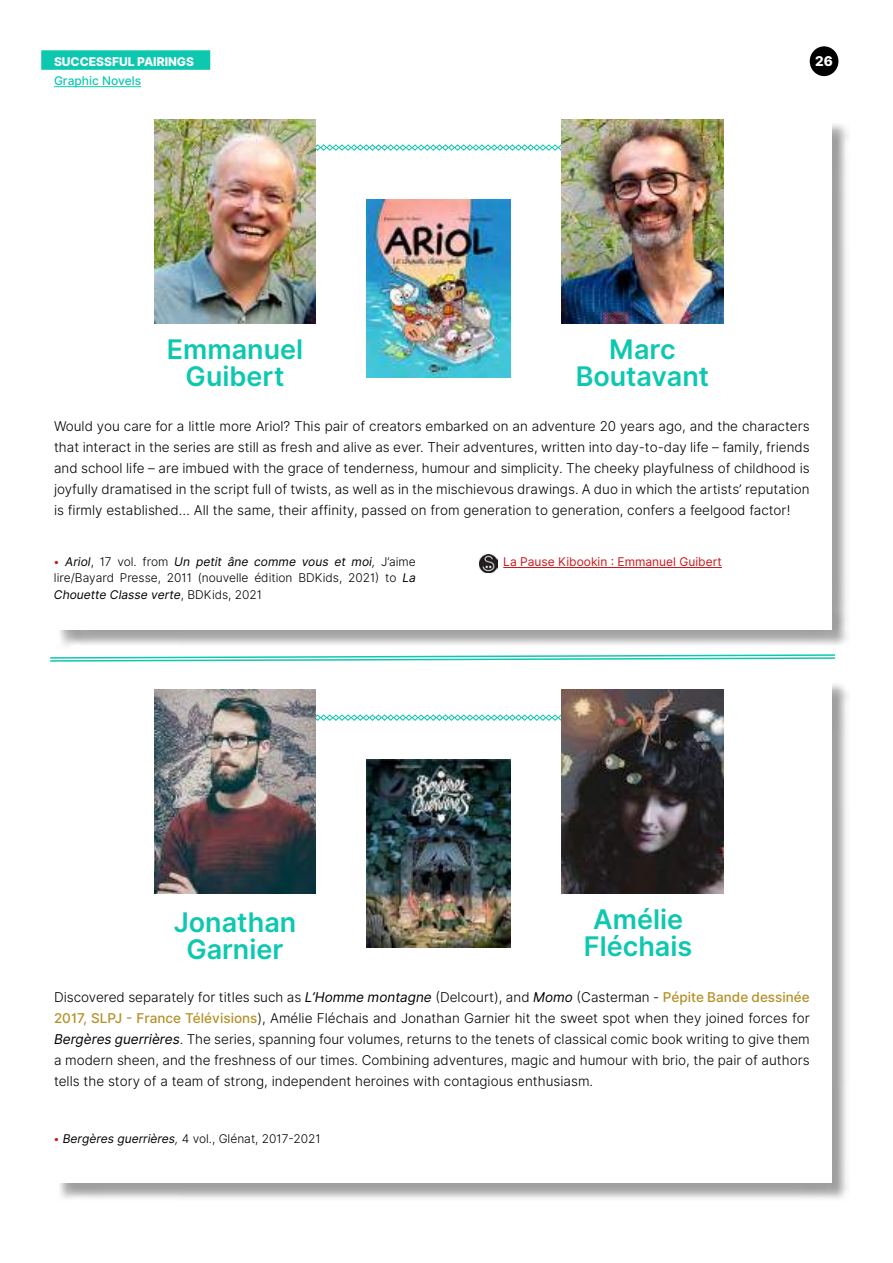
<style>
.page{position:relative;width:893px;height:1263px;background:#fff}
.page>*{position:absolute;margin:0;border:0;box-sizing:border-box;transform-origin:0 0}
.t1{font:600 27px/27px "Inter";color:#0dc8af;text-align:center}
.t2{font:13.5px/21px "Inter Light BETA";color:#000;text-align:justify}
.t3{font:800 13.5px "Inter";color:#fff}
.t4{font:12px "Inter Light BETA";color:#000}
.t5{font:italic 12px "Inter";color:#000}
.t6{font:12px "Inter";color:#cd1619}
.t7{font:800 12px "Inter";color:#fff}
.t8{font:500 12px "Inter";color:#0dc8af}
.s1{font-family:"Inter Light BETA";font-style:normal;color:#cd1619}
.s2{font-family:"Inter Light BETA";font-style:normal}
.s3{font-family:"Inter Light Italic BETA";font-style:normal}
.s4{font-family:"Inter";font-style:italic}
.s5{font-family:"Inter";font-weight:500;color:#b59025}
.s6{color:#cd1619}
.s7{font-family:"Inter Light Italic BETA"}
</style>
<div class="page">
<div style="left:810px;top:46px;width:28px;height:30px;background:#000;border-radius:50%"></div>
<hr style="left:54px;top:86px;width:87px;height:1px;background:#0dc8af">
<div style="left:56px;top:121px;width:794px;height:528px;background:#000;opacity:.38"></div>
<div style="left:54px;top:119px;width:777px;height:511px;background:#fff"></div>
<svg style="left:316px;top:144px;width:246px;height:7px"></svg>
<img style="left:154px;top:119px;width:162px;height:204px">
<img style="left:562px;top:119px;width:161px;height:204px">
<svg style="left:50px;top:654px;width:786px;height:8px"></svg>
<div style="left:56px;top:681px;width:794px;height:521px;background:#000;opacity:.38"></div>
<div style="left:54px;top:679px;width:777px;height:504px;background:#fff"></div>
<img style="left:367px;top:199px;width:144px;height:178px">
<svg style="left:316px;top:714px;width:246px;height:7px"></svg>
<img style="left:154px;top:689px;width:162px;height:204px">
<img style="left:562px;top:689px;width:161px;height:204px">
<img style="left:367px;top:759px;width:144px;height:189px">
<hr style="left:503px;top:567px;width:219px;height:1px;background:#cd1619">
<img style="left:480px;top:554px;width:18px;height:18px">
<div style="left:41px;top:50px;width:169px;height:20px;background:#0dc8af"></div>
<p class="t7" style="left:54px;top:52px;width:142px">SUCCESSFUL PAIRINGS</p>
<p class="t8" style="left:54px;top:72px;width:89px">Graphic Novels</p>
<p class="t3" style="left:815px;top:51px;width:19px">26</p>
<h1 class="t1" style="left:167px;top:336px;width:138px">Emmanuel<br>Guibert</h1>
<h1 class="t1" style="left:576px;top:336px;width:135px">Marc<br>Boutavant</h1>
<p class="t2" style="left:54px;top:415px;width:757px">Would you care for a little more Ariol? This pair of creators embarked on an adventure 20 years ago, and the characters that interact in the series are still as fresh and alive as ever. Their adventures, written into day-to-day life – family, friends and school life – are imbued with the grace of tenderness, humour and simplicity. The cheeky playfulness of childhood is joyfully dramatised in the script full of twists, as well as in the mischievous drawings. A duo in which the artists’ reputation is firmly established… All the same, their affinity, passed on from generation to generation, confers a feelgood factor!</p>
<p class="t5" style="left:54px;top:552px;width:363px"><span class="s1">•</span> Ariol<span class="s2">, 17 vol. from</span> Un petit âne comme vous et moi<span class="s3">,</span> <span class="s2">J’aime</span></p>
<p class="t4" style="left:54px;top:569px;width:363px">lire/Bayard Presse, 2011 (nouvelle édition BDKids, 2021) to <span class="s4">La</span></p>
<p class="t5" style="left:54px;top:585px;width:210px">Chouette Classe verte<span class="s2">, BDKids, 2021</span></p>
<p class="t6" style="left:503px;top:552px;width:220px">La Pause Kibookin : Emmanuel Guibert</p>
<h1 class="t1" style="left:174px;top:909px;width:124px">Jonathan<br>Garnier</h1>
<h1 class="t1" style="left:584px;top:906px;width:110px">Amélie<br>Fléchais</h1>
<p class="t2" style="left:54px;top:987px;width:757px">Discovered separately for titles such as <span class="s4">L’Homme montagne</span> (Delcourt), and <span class="s4">Momo</span> (Casterman - <span class="s5">Pépite Bande dessinée 2017, SLPJ - France Télévisions</span>), Amélie Fléchais and Jonathan Garnier hit the sweet spot when they joined forces for <span class="s4">Bergères guerrières</span>. The series, spanning four volumes, returns to the tenets of classical comic book writing to give them a modern sheen, and the freshness of our times. Combining adventures, magic and humour with brio, the pair of authors tells the story of a team of strong, independent heroines with contagious enthusiasm.</p>
<p class="t4" style="left:54px;top:1130px;width:268px"><span class="s6">•</span> <span class="s4">Bergères guerrières</span><span class="s7">,</span> 4 vol., Glénat, 2017-2021</p>
</div>
